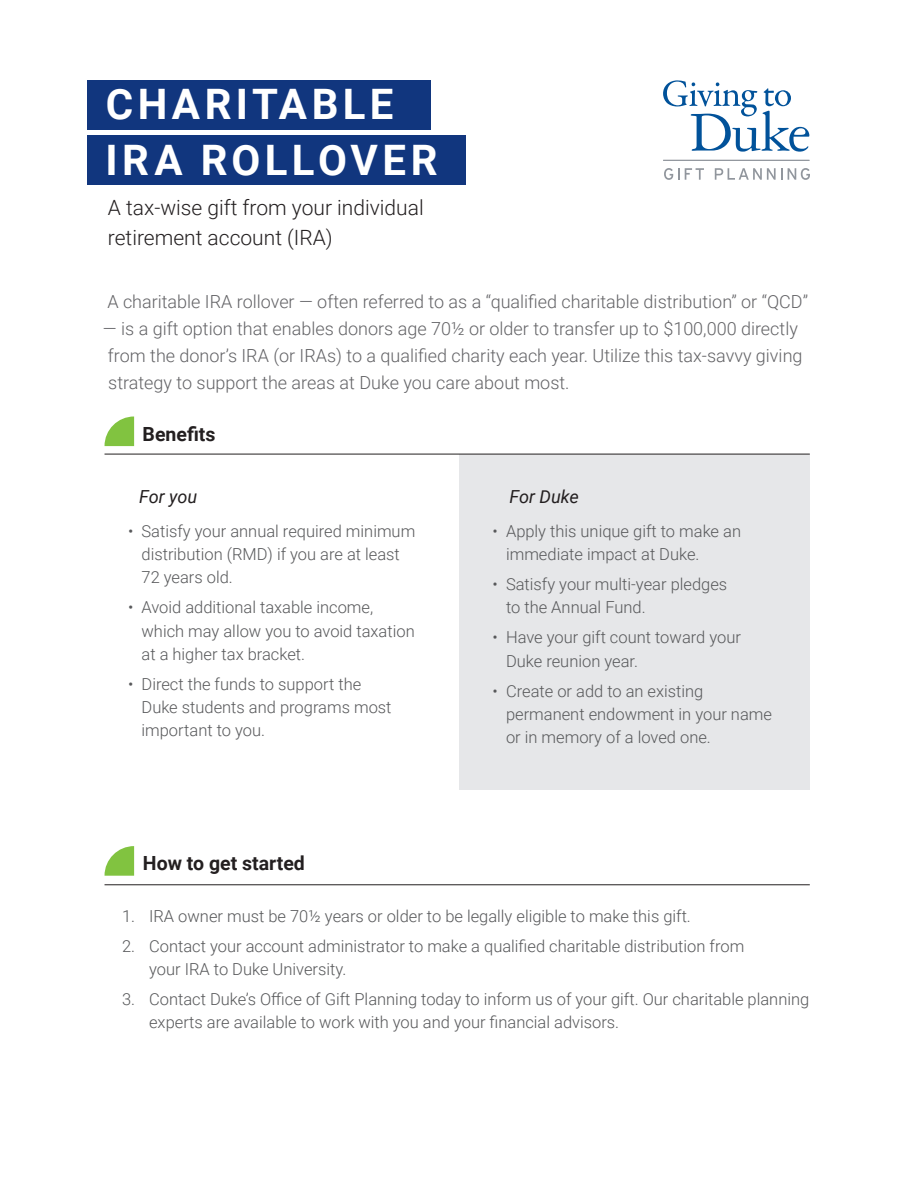
<style>
.page{position:relative;width:918px;height:1188px;background:#fff}
.page>*{position:absolute;margin:0;border:0;box-sizing:border-box;transform-origin:0 0}
.t1{font:700 42px/55.5px "Roboto";letter-spacing:.105em;color:#fff}
.t2{font:300 21px/30px "Roboto";color:#231f20}
.t3{font:700 19.5px "Roboto";color:#231f20}
.t4{font:300 18px/27px "Roboto";color:#636366}
.t5{font:italic 18px "Roboto";color:#231f20}
.t6{font:300 16.5px/23.2px "Roboto";color:#57585a}
</style>
<div class="page">
<div style="left:459px;top:454px;width:351px;height:335px;background:#e6e7e9"></div>
<div style="left:87px;top:80px;width:344px;height:49px;background:#11367e"></div>
<div style="left:87px;top:136px;width:378px;height:49px;background:#11367e"></div>
<svg style="left:663px;top:80px;width:146px;height:72px"></svg>
<hr style="left:663px;top:160px;width:146px;height:1px;background:#91969d">
<svg style="left:664px;top:168px;width:40px;height:12px"></svg>
<svg style="left:715px;top:168px;width:67px;height:12px"></svg>
<svg style="left:788px;top:168px;width:22px;height:12px"></svg>
<hr style="left:105px;top:454px;width:705px;height:1px;background:#231f20">
<hr style="left:105px;top:885px;width:705px;height:1px;background:#231f20">
<svg style="left:105px;top:417px;width:29px;height:29px"></svg>
<svg style="left:105px;top:846px;width:29px;height:30px"></svg>
<h1 class="t1" style="left:106px;top:75px;width:334px">CHARITABLE<br>IRA ROLLOVER</h1>
<p class="t2" style="left:108px;top:192px;width:317px">A tax-wise gift from your individual retirement account (IRA)</p>
<p class="t4" style="left:107px;top:288px;width:702px">A charitable IRA rollover — often referred to as a “qualified charitable distribution” or “QCD”</p>
<p class="t4" style="left:103px;top:315px;width:701px">— is a gift option that enables donors age 70½ or older to transfer up to $100,000 directly from the donor’s IRA (or IRAs) to a qualified charity each year. Utilize this tax-savvy giving strategy to support the areas at Duke you care about most.</p>
<p class="t3" style="left:143px;top:420px;width:74px">Benefits</p>
<p class="t5" style="left:139px;top:484px;width:59px">For you</p>
<p class="t5" style="left:510px;top:484px;width:71px">For Duke</p>
<p class="t6" style="left:142px;top:519px;width:275px;text-indent:-13px">• Satisfy your annual required minimum distribution (RMD) if you are at least<br>72 years old.</p>
<p class="t6" style="left:142px;top:595px;width:275px;text-indent:-13px">• Avoid additional taxable income, which may allow you to avoid taxation at a higher tax bracket.</p>
<p class="t6" style="left:142px;top:672px;width:252px;text-indent:-13px">• Direct the funds to support the<br>Duke students and programs most important to you.</p>
<p class="t3" style="left:143px;top:849px;width:164px">How to get started</p>
<p class="t6" style="left:506px;top:519px;width:237px;text-indent:-13px">• Apply this unique gift to make an immediate impact at Duke.</p>
<p class="t6" style="left:506px;top:572px;width:223px;text-indent:-13px">• Satisfy your multi-year pledges to the Annual Fund.</p>
<p class="t6" style="left:506px;top:625px;width:236px;text-indent:-13px">• Have your gift count toward your<br>Duke reunion year.</p>
<p class="t6" style="left:506px;top:678px;width:268px;text-indent:-13px">• Create or add to an existing permanent endowment in your name or in memory of a loved one.</p>
<p class="t6" style="left:122px;top:904px;width:570px">1. IRA owner must be 70½ years or older to be legally eligible to make this gift.</p>
<p class="t6" style="left:149px;top:934px;width:597px;text-indent:-27px">2. Contact your account administrator to make a qualified charitable distribution from your IRA to Duke University.</p>
<p class="t6" style="left:149px;top:987px;width:662px;text-indent:-27px">3. Contact Duke’s Office of Gift Planning today to inform us of your gift. Our charitable planning experts are available to work with you and your financial advisors.</p>
</div>
